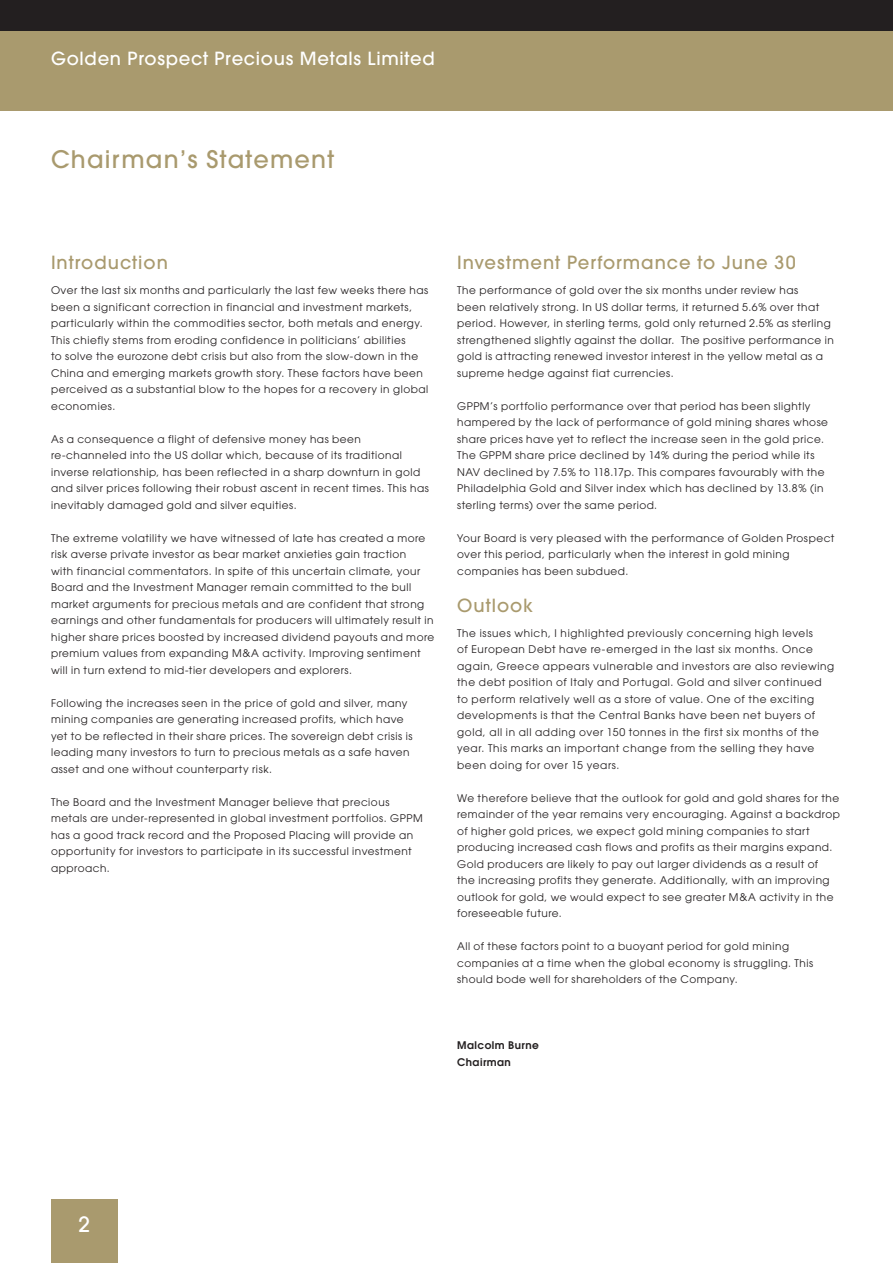
<style>
.page{position:relative;width:893px;height:1263px;background:#fff}
.page>*{position:absolute;margin:0;border:0;box-sizing:border-box;transform-origin:0 0}
.t1{font:500 24px "Avant Garde";letter-spacing:.05em;color:#a99a6e}
.t2{font:500 21px "Avant Garde";color:#fff}
.t3{font:500 18px "Avant Garde";letter-spacing:.055em;color:#a99a6e}
.t4{font:500 18px "Avant Garde";letter-spacing:.04em;color:#fff}
.t5{font:10.5px/16.5px "Avant Garde";letter-spacing:.05em;color:#231f20}
.t6{font:600 10.5px/16.5px "Avant Garde";letter-spacing:.045em;color:#231f20}
</style>
<div class="page">
<div style="left:0;top:30px;width:893px;height:81px;background:#a99a6e"></div>
<div style="left:0;top:0;width:893px;height:31px;background:#231f20"></div>
<div style="left:51px;top:1199px;width:67px;height:64px;background:#a99a6e"></div>
<h3 class="t4" style="left:51px;top:48px;width:385px">Golden Prospect Precious Metals Limited</h3>
<h1 class="t1" style="left:51px;top:144px;width:284px">Chairman’s Statement</h1>
<h3 class="t3" style="left:51px;top:252px;width:118px">Introduction</h3>
<p class="t5" style="left:51px;top:282px;width:379px">Over the last six months and particularly the last few weeks there has been a significant correction in financial and investment markets, particularly within the commodities sector, both metals and energy.<br>This chiefly stems from eroding confidence in politicians’ abilities<br>to solve the eurozone debt crisis but also from the slow-down in the China and emerging markets growth story. These factors have been perceived as a substantial blow to the hopes for a recovery in global economies.</p>
<p class="t5" style="left:51px;top:431px;width:379px">As a consequence a flight of defensive money has been re‑channeled into the US dollar which, because of its traditional inverse relationship, has been reflected in a sharp downturn in gold and silver prices following their robust ascent in recent times. This has inevitably damaged gold and silver equities.</p>
<p class="t5" style="left:51px;top:529px;width:385px">The extreme volatility we have witnessed of late has created a more risk averse private investor as bear market anxieties gain traction<br>with financial commentators. In spite of this uncertain climate, your Board and the Investment Manager remain committed to the bull market arguments for precious metals and are confident that strong earnings and other fundamentals for producers will ultimately result in higher share prices boosted by increased dividend payouts and more premium values from expanding M&amp;A activity. Improving sentiment will in turn extend to mid-tier developers and explorers.</p>
<p class="t5" style="left:51px;top:694px;width:363px">Following the increases seen in the price of gold and silver, many mining companies are generating increased profits, which have yet to be reflected in their share prices. The sovereign debt crisis is leading many investors to turn to precious metals as a safe haven asset and one without counterparty risk.</p>
<p class="t5" style="left:51px;top:793px;width:373px">The Board and the Investment Manager believe that precious metals are under-represented in global investment portfolios. GPPM has a good track record and the Proposed Placing will provide an opportunity for investors to participate in its successful investment approach.</p>
<h3 class="t3" style="left:457px;top:252px;width:340px">Investment Performance to June 30</h3>
<p class="t5" style="left:457px;top:282px;width:378px">The performance of gold over the six months under review has<br>been relatively strong. In US dollar terms, it returned 5.6% over that period. However, in sterling terms, gold only returned 2.5% as sterling strengthened slightly against the dollar. The positive performance in gold is attracting renewed investor interest in the yellow metal as a supreme hedge against fiat currencies.</p>
<p class="t5" style="left:457px;top:398px;width:372px">GPPM’s portfolio performance over that period has been slightly hampered by the lack of performance of gold mining shares whose share prices have yet to reflect the increase seen in the gold price.<br>The GPPM share price declined by 14% during the period while its NAV declined by 7.5% to 118.17p. This compares favourably with the Philadelphia Gold and Silver index which has declined by 13.8% (in sterling terms) over the same period.</p>
<p class="t5" style="left:457px;top:529px;width:379px">Your Board is very pleased with the performance of Golden Prospect over this period, particularly when the interest in gold mining companies has been subdued.</p>
<h3 class="t3" style="left:457px;top:594px;width:77px">Outlook</h3>
<p class="t5" style="left:457px;top:625px;width:379px">The issues which, I highlighted previously concerning high levels<br>of European Debt have re-emerged in the last six months. Once again, Greece appears vulnerable and investors are also reviewing the debt position of Italy and Portugal. Gold and silver continued to perform relatively well as a store of value. One of the exciting developments is that the Central Banks have been net buyers of gold, all in all adding over 150 tonnes in the first six months of the year. This marks an important change from the selling they have been doing for over 15 years.</p>
<p class="t5" style="left:457px;top:790px;width:384px">We therefore believe that the outlook for gold and gold shares for the remainder of the year remains very encouraging. Against a backdrop of higher gold prices, we expect gold mining companies to start producing increased cash flows and profits as their margins expand.<br>Gold producers are likely to pay out larger dividends as a result of<br>the increasing profits they generate. Additionally, with an improving outlook for gold, we would expect to see greater M&amp;A activity in the foreseeable future.</p>
<p class="t5" style="left:457px;top:938px;width:358px">All of these factors point to a buoyant period for gold mining companies at a time when the global economy is struggling. This should bode well for shareholders of the Company.</p>
<p class="t6" style="left:457px;top:1037px;width:83px">Malcolm Burne<br>Chairman</p>
<h2 class="t2" style="left:79px;top:1211px;width:13px">2</h2>
</div>
